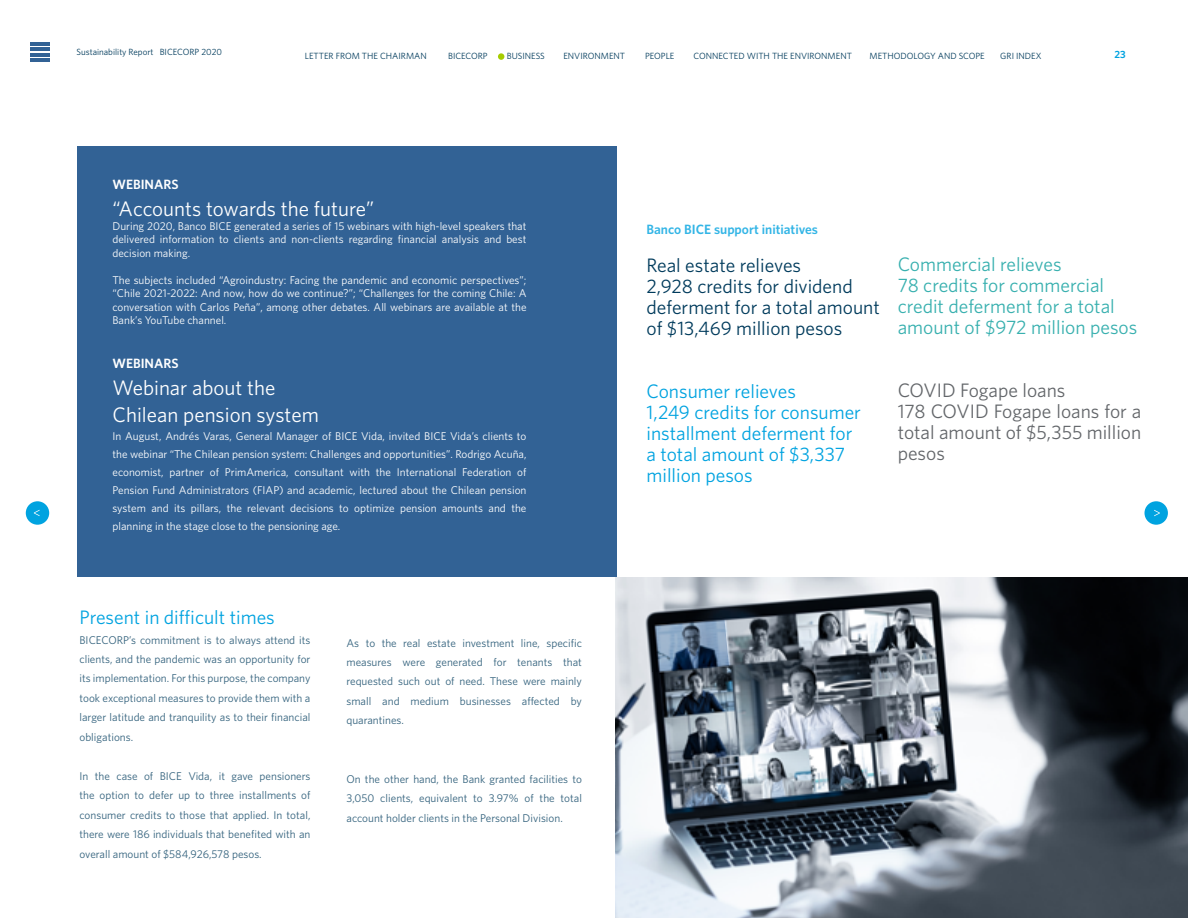
<style>
.page{position:relative;width:1188px;height:918px;background:#fff}
.page>*{position:absolute;margin:0;border:0;box-sizing:border-box;transform-origin:0 0}
.t1{font:21px/27px "Whitney HTF";color:#fff}
.t2{font:19.5px/21px "Whitney HTF";color:#00a3e0}
.t3{font:19.5px/21px "Whitney HTF";color:#38b0af}
.t4{font:19.5px/21px "Whitney HTF";color:#003b5c}
.t5{font:19.5px/21px "Whitney HTF";color:#63666a}
.t6{font:600 13.5px "Whitney HTF";color:#33b5e6}
.t7{font:600 13.5px "Whitney HTF";color:#fff}
.t8{font:11.25px/13.5px "Whitney HTF";color:#fff;text-align:justify}
.t9{font:11.25px/19.5px "Whitney HTF";color:#33627d;text-align:justify}
.t10{font:600 10.5px "Whitney HTF";color:#00a3e0}
.t11{font:9px "Whitney HTF";color:#003b5c}
</style>
<div class="page">
<img style="left:615px;top:578px;width:573px;height:340px">
<svg style="left:652px;top:620px;width:77px;height:52px;background:#5b7088"></svg>
<div style="left:77px;top:146px;width:539px;height:431px;background:#326295"></div>
<div style="left:498px;top:53px;width:6px;height:7px;background:#a6cc00;border-radius:50%"></div>
<hr style="left:30px;top:42px;width:19px;height:3px;background:#326295">
<hr style="left:30px;top:48px;width:19px;height:3px;background:#326295">
<hr style="left:30px;top:53px;width:19px;height:3px;background:#326295">
<hr style="left:30px;top:59px;width:19px;height:3px;background:#326295">
<div style="left:1145px;top:501px;width:23px;height:24px;background:#00a3e0;border-radius:50%"></div>
<svg style="left:1154px;top:510px;width:6px;height:6px"></svg>
<div style="left:26px;top:501px;width:23px;height:24px;background:#00a3e0;border-radius:50%"></div>
<svg style="left:34px;top:510px;width:6px;height:6px"></svg>
<p class="t11" style="left:76px;top:46px;width:147px">Sustainability Report BICECORP 2020</p>
<p class="t11" style="left:694px;top:51px;width:160px">CONNECTED WITH THE ENVIRONMENT</p>
<p class="t11" style="left:870px;top:51px;width:117px">METHODOLOGY AND SCOPE</p>
<p class="t11" style="left:1000px;top:51px;width:43px">GRI INDEX</p>
<p class="t10" style="left:1114px;top:48px;width:13px">23</p>
<p class="t11" style="left:305px;top:51px;width:123px">LETTER FROM THE CHAIRMAN</p>
<p class="t11" style="left:448px;top:51px;width:41px">BICECORP</p>
<p class="t11" style="left:507px;top:51px;width:40px">BUSINESS</p>
<p class="t11" style="left:563px;top:51px;width:63px">ENVIRONMENT</p>
<p class="t11" style="left:645px;top:51px;width:31px">PEOPLE</p>
<p class="t7" style="left:112px;top:176px;width:68px">WEBINARS</p>
<h1 class="t1" style="left:112px;top:195px;width:263px">“Accounts towards the future”</h1>
<p class="t8" style="left:112px;top:219px;width:416px">During 2020, Banco BICE generated a series of 15 webinars with high-level speakers that delivered information to clients and non-clients regarding financial analysis and best decision making.</p>
<p class="t8" style="left:112px;top:273px;width:416px">The subjects included “Agroindustry: Facing the pandemic and economic perspectives”; “Chile 2021-2022: And now, how do we continue?”; “Challenges for the coming Chile: A conversation with Carlos Peña”, among other debates. All webinars are available at the Bank’s YouTube channel.</p>
<p class="t7" style="left:112px;top:355px;width:68px">WEBINARS</p>
<h1 class="t1" style="left:112px;top:373px;width:208px">Webinar about the<br>Chilean pension system</h1>
<p class="t8" style="left:112px;top:426px;width:416px;line-height:18px">In August, Andrés Varas, General Manager of BICE Vida, invited BICE Vida’s clients to the webinar “The Chilean pension system: Challenges and opportunities”. Rodrigo Acuña, economist, partner of PrimAmerica, consultant with the International Federation of Pension Fund Administrators (FIAP) and academic, lectured about the Chilean pension system and its pillars, the relevant decisions to optimize pension amounts and the planning in the stage close to the pensioning age.</p>
<h2 class="t2" style="left:80px;top:606px;width:197px">Present in difficult times</h2>
<p class="t9" style="left:80px;top:630px;width:233px">BICECORP’s commitment is to always attend its clients, and the pandemic was an opportunity for its implementation. For this purpose, the company took exceptional measures to provide them with a larger latitude and tranquility as to their financial obligations.</p>
<p class="t9" style="left:80px;top:766px;width:233px">In the case of BICE Vida, it gave pensioners the option to defer up to three installments of consumer credits to those that applied. In total, there were 186 individuals that benefited with an overall amount of $584,926,578 pesos.</p>
<p class="t9" style="left:346px;top:633px;width:237px">As to the real estate investment line, specific measures were generated for tenants that requested such out of need. These were mainly small and medium businesses affected by quarantines.</p>
<p class="t9" style="left:346px;top:769px;width:237px">On the other hand, the Bank granted facilities to 3,050 clients, equivalent to 3.97% of the total account holder clients in the Personal Division.</p>
<p class="t6" style="left:646px;top:221px;width:173px">Banco BICE support initiatives</p>
<h2 class="t4" style="left:646px;top:254px;width:235px">Real estate relieves<br>2,928 credits for dividend deferment for a total amount of $13,469 million pesos</h2>
<h2 class="t2" style="left:646px;top:380px;width:216px">Consumer relieves<br>1,249 credits for consumer installment deferment for a total amount of $3,337 million pesos</h2>
<h2 class="t3" style="left:898px;top:253px;width:241px">Commercial relieves<br>78 credits for commercial credit deferment for a total amount of $972 million pesos</h2>
<h2 class="t5" style="left:898px;top:379px;width:245px">COVID Fogape loans<br>178 COVID Fogape loans for a total amount of $5,355 million pesos</h2>
</div>
